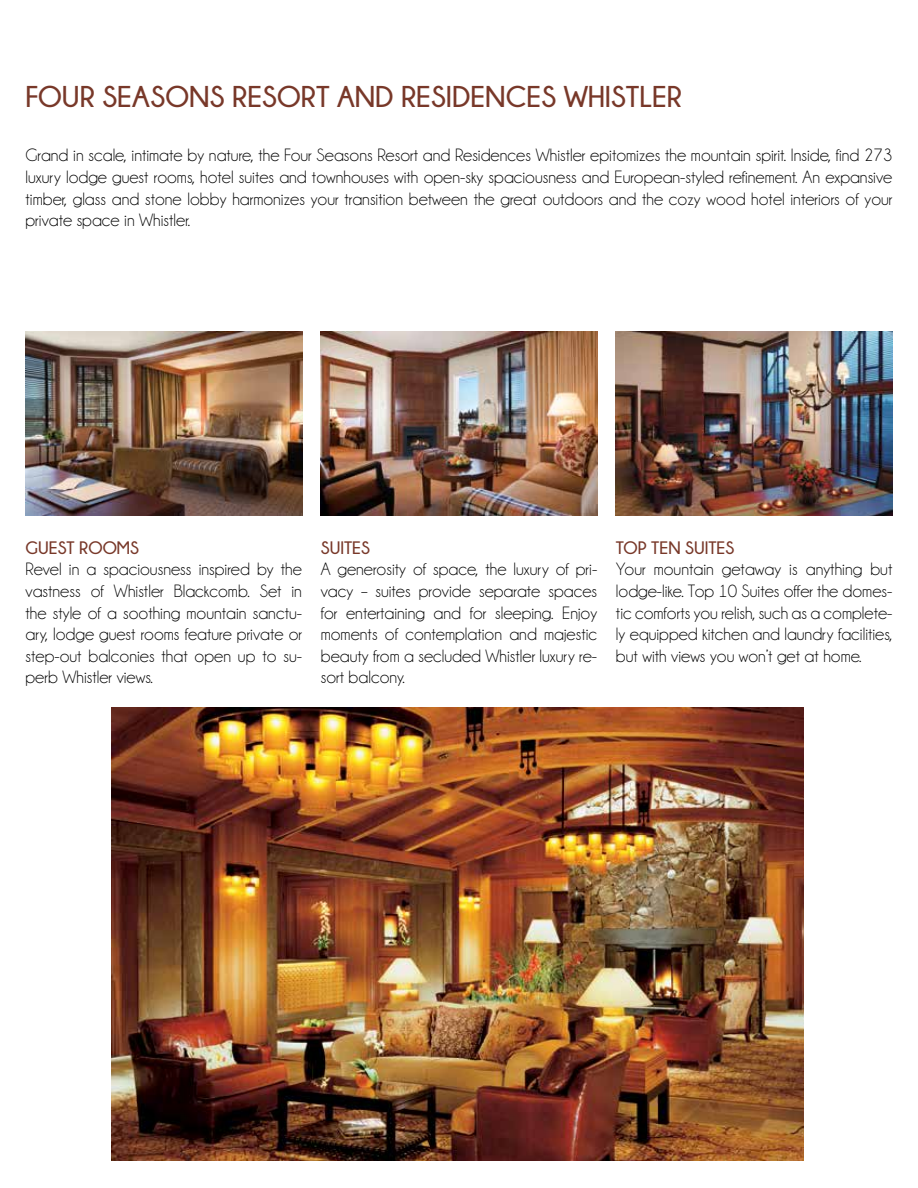
<style>
.page{position:relative;width:918px;height:1188px;background:#fff}
.page>*{position:absolute;margin:0;border:0;box-sizing:border-box;transform-origin:0 0}
.t1{font:700 30px "Champagne&Limousines";color:#783829}
.t2{font:18px/21.6px "Champagne&Limousines";color:#000101;text-align:justify}
.t3{font:700 18px "Champagne&Limousines";color:#783829}
</style>
<div class="page">
<img style="left:26px;top:331px;width:276px;height:185px">
<img style="left:321px;top:331px;width:276px;height:185px">
<img style="left:616px;top:331px;width:276px;height:185px">
<img style="left:111px;top:707px;width:692px;height:454px">
<h1 class="t1" style="left:26px;top:81px;width:658px">FOUR SEASONS RESORT AND RESIDENCES WHISTLER</h1>
<p class="t2" style="left:26px;top:145px;width:868px">Grand in scale, intimate by nature, the Four Seasons Resort and Residences Whistler epitomizes the mountain spirit. Inside, find 273 luxury lodge guest rooms, hotel suites and townhouses with open-sky spaciousness and European-styled refinement. An expansive timber, glass and stone lobby harmonizes your transition between the great outdoors and the cozy wood hotel interiors of your private space in Whistler.</p>
<p class="t3" style="left:26px;top:538px;width:115px">GUEST ROOMS</p>
<p class="t2" style="left:26px;top:559px;width:278px">Revel in a spaciousness inspired by the vastness of Whistler Blackcomb. Set in the style of a soothing mountain sanctu&shy;ary, lodge guest rooms feature private or step-out balconies that open up to su&shy;perb Whistler views.</p>
<p class="t3" style="left:321px;top:538px;width:51px">SUITES</p>
<p class="t2" style="left:321px;top:559px;width:278px">A generosity of space, the luxury of pri&shy;vacy – suites provide separate spaces for entertaining and for sleeping. Enjoy moments of contemplation and majestic beauty from a secluded Whistler luxury re&shy;sort balcony.</p>
<p class="t3" style="left:616px;top:538px;width:120px">TOP TEN SUITES</p>
<p class="t2" style="left:616px;top:559px;width:278px">Your mountain getaway is anything but lodge-like. Top 10 Suites offer the domes&shy;tic comforts you relish, such as a complete&shy;ly equipped kitchen and laundry facilities, but with views you won’t get at home.</p>
</div>
